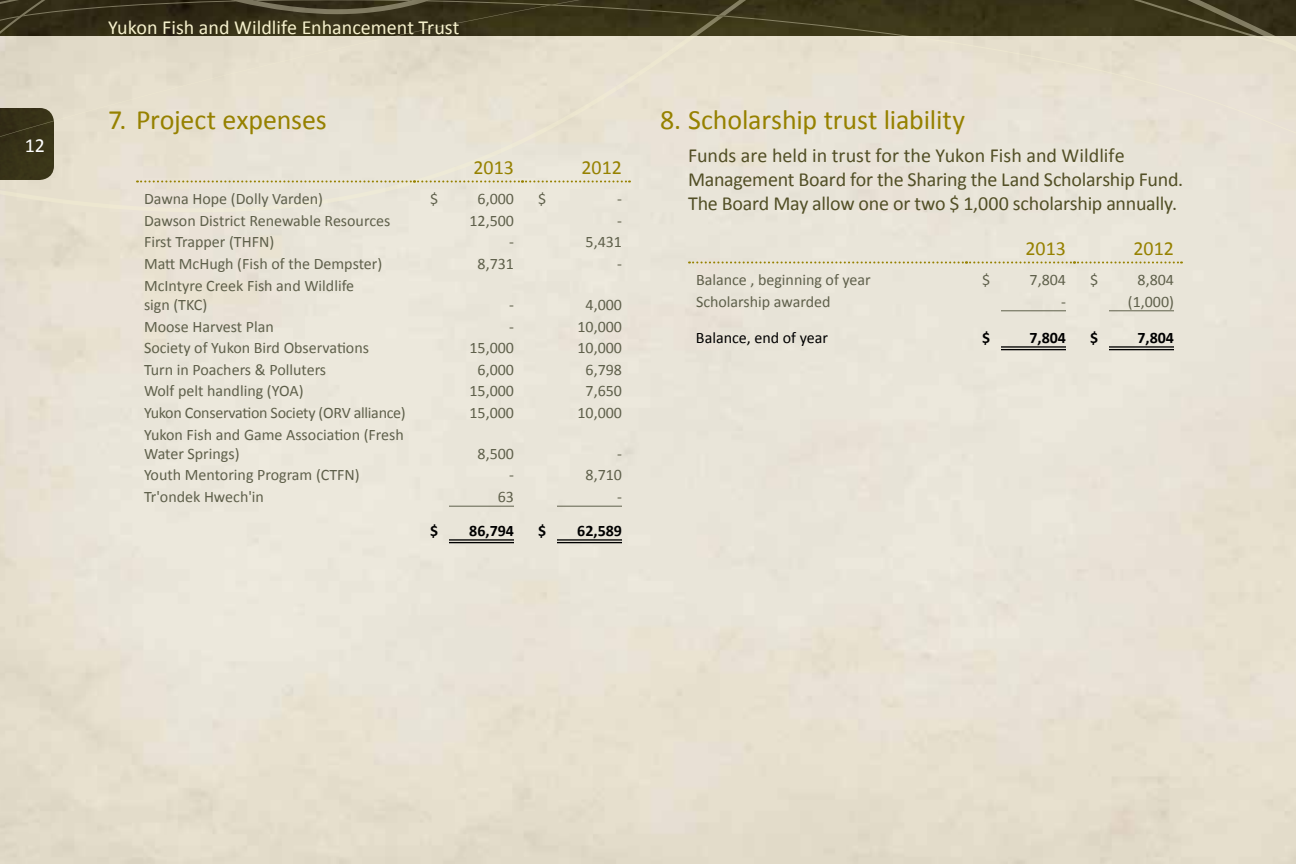
<style>
.page{position:relative;width:1296px;height:864px;background:#fff}
.page>*{position:absolute;margin:0;border:0;box-sizing:border-box;transform-origin:0 0}
.t1{font:28px "Calibri";letter-spacing:-.005em;color:#968100}
.t2{font:20px/24px "Calibri";letter-spacing:-.01em;color:#524f26}
.t3{font:20px "Calibri";color:#f6f1cd}
.t4{font:20px "Calibri";color:#968100}
.t5{font:20px "Calibri";color:#fff}
.t6{font:16px/19.2px "Calibri";color:#5f604b}
.t7{font:16px "Calibri";letter-spacing:-.02em;color:#5f604b}
.t8{font:700 16px "Calibri";color:#000}
.t9{font:16px "Calibri";color:#000}
</style>
<div class="page">
<svg style="left:0;top:247px;width:1296px;height:31px;background:#e8e3d6"></svg>
<svg style="left:0;top:0;width:1296px;height:247px;background:#ccc6b6"></svg>
<svg style="left:137px;top:180px;width:493px;height:2px"></svg>
<hr style="left:449px;top:506px;width:65px;height:1px;background:#5f604b">
<hr style="left:557px;top:506px;width:65px;height:1px;background:#5f604b">
<hr style="left:449px;top:539px;width:65px;height:2px;background:#000">
<hr style="left:449px;top:542px;width:65px;height:1px;background:#000">
<hr style="left:557px;top:539px;width:65px;height:2px;background:#000">
<hr style="left:557px;top:542px;width:65px;height:1px;background:#000">
<svg style="left:689px;top:262px;width:493px;height:2px"></svg>
<hr style="left:1001px;top:310px;width:65px;height:1px;background:#5f604b">
<hr style="left:1109px;top:310px;width:65px;height:1px;background:#5f604b">
<hr style="left:1001px;top:346px;width:65px;height:2px;background:#000">
<hr style="left:1001px;top:349px;width:65px;height:1px;background:#000">
<hr style="left:1109px;top:346px;width:65px;height:2px;background:#000">
<hr style="left:1109px;top:349px;width:65px;height:1px;background:#000">
<p class="t5" style="left:25px;top:132px;width:22px">12</p>
<p class="t3" style="left:108px;top:15px;width:353px">Yukon Fish and Wildlife Enhancement Trust</p>
<h1 class="t1" style="left:108px;top:102px;width:220px">7. Project expenses</h1>
<p class="t4" style="left:473px;top:154px;width:42px">2013</p>
<p class="t4" style="left:581px;top:154px;width:42px">2012</p>
<p class="t6" style="left:144px;top:188px;width:181px">Dawna Hope (Dolly Varden)</p>
<p class="t6" style="left:430px;top:188px;width:10px">$</p>
<p class="t6" style="left:478px;top:188px;width:38px">6,000</p>
<p class="t6" style="left:538px;top:188px;width:10px">$</p>
<p class="t6" style="left:617px;top:188px;width:6px">-</p>
<p class="t6" style="left:144px;top:210px;width:248px">Dawson District Renewable Resources</p>
<p class="t6" style="left:469px;top:210px;width:46px">12,500</p>
<p class="t6" style="left:617px;top:210px;width:6px">-</p>
<p class="t6" style="left:144px;top:232px;width:132px">First Trapper (THFN)</p>
<p class="t6" style="left:509px;top:232px;width:6px">-</p>
<p class="t6" style="left:586px;top:232px;width:38px">5,431</p>
<p class="t6" style="left:144px;top:253px;width:240px">Matt McHugh (Fish of the Dempster)</p>
<p class="t6" style="left:478px;top:253px;width:38px">8,731</p>
<p class="t6" style="left:617px;top:253px;width:6px">-</p>
<p class="t6" style="left:144px;top:275px;width:212px">McIntyre Creek Fish and Wildlife sign (TKC)</p>
<p class="t6" style="left:509px;top:294px;width:6px">-</p>
<p class="t6" style="left:586px;top:294px;width:38px">4,000</p>
<p class="t6" style="left:144px;top:316px;width:131px">Moose Harvest Plan</p>
<p class="t6" style="left:509px;top:316px;width:6px">-</p>
<p class="t6" style="left:577px;top:316px;width:46px">10,000</p>
<p class="t6" style="left:144px;top:338px;width:227px">Society of Yukon Bird Observations</p>
<p class="t6" style="left:469px;top:338px;width:46px">15,000</p>
<p class="t6" style="left:577px;top:338px;width:46px">10,000</p>
<p class="t6" style="left:144px;top:359px;width:184px">Turn in Poachers &amp; Polluters</p>
<p class="t6" style="left:478px;top:359px;width:38px">6,000</p>
<p class="t6" style="left:586px;top:359px;width:38px">6,798</p>
<p class="t6" style="left:144px;top:381px;width:161px">Wolf pelt handling (YOA)</p>
<p class="t6" style="left:469px;top:381px;width:46px">15,000</p>
<p class="t6" style="left:586px;top:381px;width:38px">7,650</p>
<p class="t7" style="left:144px;top:403px;width:263px">Yukon Conservation Society (ORV alliance)</p>
<p class="t6" style="left:469px;top:402px;width:46px">15,000</p>
<p class="t6" style="left:577px;top:402px;width:46px">10,000</p>
<p class="t6" style="left:144px;top:424px;width:261px">Yukon Fish and Game Association (Fresh<br>Water Springs)</p>
<p class="t6" style="left:478px;top:443px;width:38px">8,500</p>
<p class="t6" style="left:617px;top:443px;width:6px">-</p>
<p class="t6" style="left:144px;top:465px;width:217px">Youth Mentoring Program (CTFN)</p>
<p class="t6" style="left:509px;top:465px;width:6px">-</p>
<p class="t6" style="left:586px;top:465px;width:38px">8,710</p>
<p class="t6" style="left:144px;top:486px;width:122px">Tr'ondek Hwech'in</p>
<p class="t6" style="left:498px;top:486px;width:18px">63</p>
<p class="t6" style="left:617px;top:486px;width:6px">-</p>
<p class="t8" style="left:430px;top:520px;width:10px">$</p>
<p class="t8" style="left:469px;top:520px;width:46px">86,794</p>
<p class="t8" style="left:538px;top:520px;width:10px">$</p>
<p class="t8" style="left:577px;top:520px;width:46px">62,589</p>
<h1 class="t1" style="left:660px;top:102px;width:307px">8. Scholarship trust liability</h1>
<p class="t2" style="left:688px;top:142px;width:497px">Funds are held in trust for the Yukon Fish and Wildlife<br>Management Board for the Sharing the Land Scholarship Fund.<br>The Board May allow one or two $ 1,000 scholarship annually.</p>
<p class="t4" style="left:1025px;top:235px;width:42px">2013</p>
<p class="t4" style="left:1133px;top:235px;width:42px">2012</p>
<p class="t6" style="left:696px;top:269px;width:176px">Balance , beginning of year</p>
<p class="t6" style="left:982px;top:269px;width:10px">$</p>
<p class="t6" style="left:1030px;top:269px;width:38px">7,804</p>
<p class="t6" style="left:1090px;top:269px;width:10px">$</p>
<p class="t6" style="left:1138px;top:269px;width:38px">8,804</p>
<p class="t6" style="left:696px;top:291px;width:136px">Scholarship awarded</p>
<p class="t6" style="left:1061px;top:291px;width:6px">-</p>
<p class="t6" style="left:1128px;top:291px;width:48px">(1,000)</p>
<p class="t9" style="left:696px;top:327px;width:134px">Balance, end of year</p>
<p class="t8" style="left:982px;top:327px;width:10px">$</p>
<p class="t8" style="left:1029px;top:327px;width:38px">7,804</p>
<p class="t8" style="left:1090px;top:327px;width:10px">$</p>
<p class="t8" style="left:1137px;top:327px;width:38px">7,804</p>
</div>
